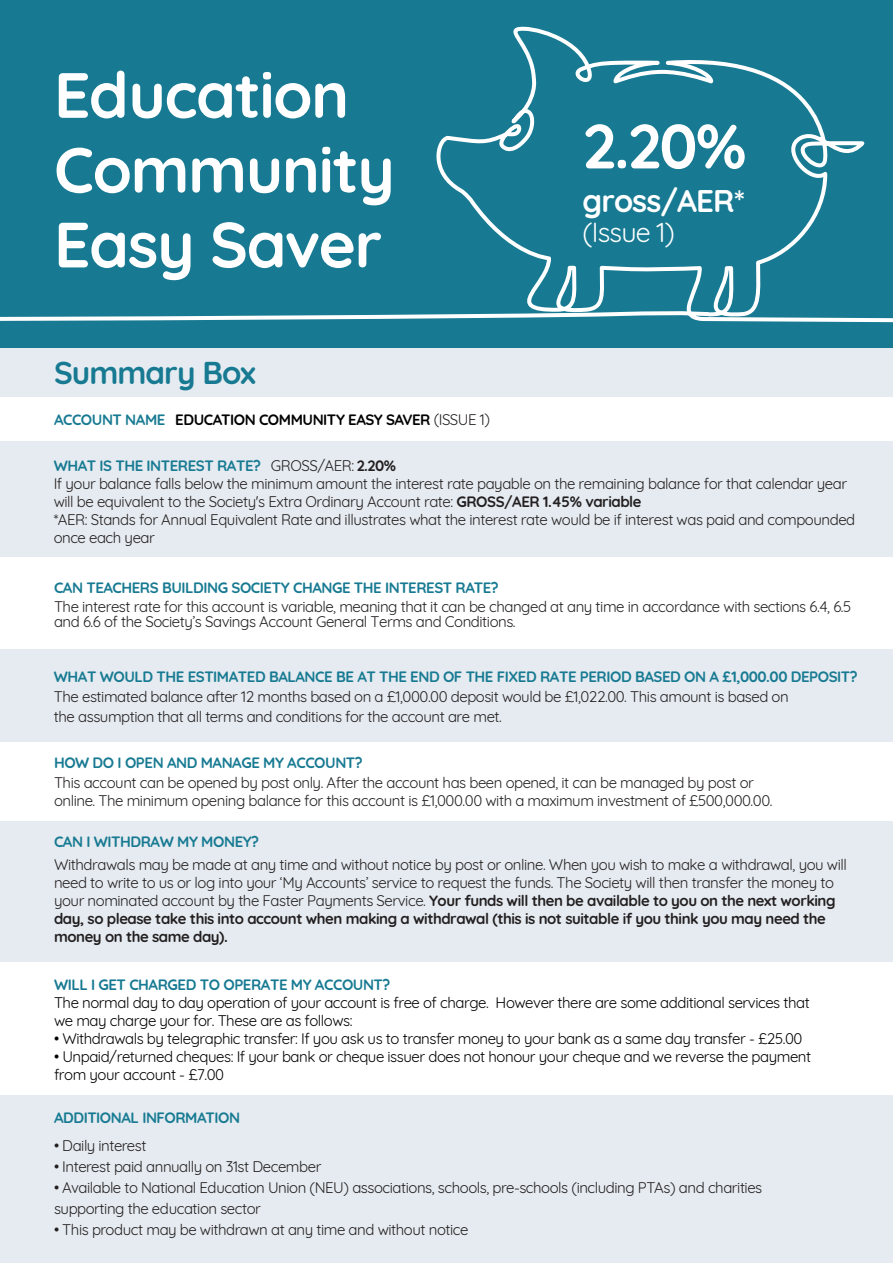
<style>
.page{position:relative;width:893px;height:1263px;background:#fff}
.page>*{position:absolute;margin:0;border:0;box-sizing:border-box;transform-origin:0 0}
.t1{font:700 63.75px "Quicksand";letter-spacing:-.02em;color:#fff}
.t2{font:700 62.25px "Quicksand";color:#fff}
.t3{font:700 31.5px "Quicksand";letter-spacing:-.03em;color:#177a92}
.t4{font:700 31.2px "Quicksand";letter-spacing:-.03em;color:#fff}
.t5{font:26.85px "Quicksand";letter-spacing:-.03em;color:#fff}
.t6{font:15px/18px "Quicksand";letter-spacing:-.03em;color:#231f20}
.t7{font:15px/18px "Quicksand";letter-spacing:-.03em;color:#000}
.t8{font:700 15px/18px "Quicksand";letter-spacing:-.03em;color:#231f20}
.t9{font:700 15px "Quicksand";letter-spacing:-.03em;color:#177a92}
.t10{font:700 15px "Quicksand";letter-spacing:-.03em;color:#000}
.s1{color:#177a92}
.s2{font-weight:400;color:#231f20}
.s3{font-weight:700;color:#177a92}
.s4{font-weight:700}
.s5{font-weight:400}
</style>
<div class="page">
<div style="left:0;top:1095px;width:893px;height:168px;background:#e5ebf0"></div>
<div style="left:0;top:821px;width:893px;height:141px;background:#e5ebf0"></div>
<div style="left:0;top:0;width:893px;height:396px;background:#177a92"></div>
<div style="left:0;top:348px;width:893px;height:48px;background:#e5ebf0"></div>
<div style="left:0;top:441px;width:893px;height:116px;background:#e5ebf0"></div>
<div style="left:0;top:649px;width:893px;height:93px;background:#e5ebf0"></div>
<svg style="left:0;top:26px;width:893px;height:297px"></svg>
<p class="t1" style="left:54px;top:42px;width:297px">Education</p>
<p class="t1" style="left:54px;top:117px;width:342px">Community</p>
<p class="t1" style="left:54px;top:192px;width:330px">Easy Saver</p>
<p class="t3" style="left:54px;top:347px;width:203px">Summary Box</p>
<p class="t10" style="left:54px;top:407px;width:437px"><span class="s1">ACCOUNT NAME</span> EDUCATION COMMUNITY EASY SAVER <span class="s2">(ISSUE 1)</span></p>
<p class="t2" style="left:583px;top:95px;width:165px">2.20%</p>
<p class="t4" style="left:583px;top:175px;width:164px">gross/AER*</p>
<p class="t5" style="left:583px;top:212px;width:94px">(Issue 1)</p>
<p class="t6" style="left:54px;top:455px;width:803px"><span class="s3">WHAT IS THE INTEREST RATE?</span> GROSS/AER: <span class="s4">2.20%<br></span>If your balance falls below the minimum amount the interest rate payable on the remaining balance for that calendar year will be equivalent to the Society's Extra Ordinary Account rate: <span class="s4">GROSS/AER 1.45% variable<br></span>*AER: Stands for Annual Equivalent Rate and illustrates what the interest rate would be if interest was paid and compounded once each year</p>
<p class="t6" style="left:54px;top:577px;width:799px;line-height:18.8px"><span class="s3">CAN TEACHERS BUILDING SOCIETY CHANGE THE INTEREST RATE?<br></span>The interest rate for this account is variable, meaning that it can be changed at any time in accordance with sections 6.4, 6.5</p>
<p class="t6" style="left:54px;top:611px;width:463px">and 6.6 of the Society’s Savings Account General Terms and Conditions.</p>
<p class="t6" style="left:54px;top:666px;width:805px;line-height:19.8px"><span class="s3">WHAT WOULD THE ESTIMATED BALANCE BE AT THE END OF THE FIXED RATE PERIOD BASED ON A £1,000.00 DEPOSIT?<br></span>The estimated balance after 12 months based on a £1,000.00 deposit would be £1,022.00. This amount is based on<br>the assumption that all terms and conditions for the account are met.</p>
<p class="t9" style="left:54px;top:750px;width:310px">HOW DO I OPEN AND MANAGE MY ACCOUNT?</p>
<p class="t6" style="left:54px;top:772px;width:720px">This account can be opened by post only. After the account has been opened, it can be managed by post or online. The minimum opening balance for this account is £1,000.00 with a maximum investment of £500,000.00.</p>
<p class="t6" style="left:54px;top:828px;width:794px;line-height:23.9px"><span class="s3">CAN I WITHDRAW MY MONEY?<br></span>Withdrawals may be made at any time and without notice by post or online. When you wish to make a withdrawal, you will</p>
<p class="t8" style="left:54px;top:873px;width:783px"><span class="s5">need to write to us or log into your ‘My Accounts’ service to request the funds. The Society will then transfer the money to your nominated account by the Faster Payments Service.</span> Your funds will then be available to you on the next working day, so please take this into account when making a withdrawal (this is not suitable if you think you may need the money on the same day).</p>
<p class="t9" style="left:54px;top:973px;width:338px">WILL I GET CHARGED TO OPERATE MY ACCOUNT?</p>
<p class="t7" style="left:54px;top:992px;width:757px">The normal day to day operation of your account is free of charge. However there are some additional services that we may charge your for. These are as follows:</p>
<p class="t7" style="left:54px;top:1028px;width:750px">• Withdrawals by telegraphic transfer: If you ask us to transfer money to your bank as a same day transfer - £25.00</p>
<p class="t7" style="left:54px;top:1046px;width:759px">• Unpaid/returned cheques: If your bank or cheque issuer does not honour your cheque and we reverse the payment from your account - £7.00</p>
<p class="t9" style="left:54px;top:1105px;width:188px">ADDITIONAL INFORMATION</p>
<p class="t6" style="left:54px;top:1135px;width:94px">• Daily interest</p>
<p class="t6" style="left:54px;top:1156px;width:269px">• Interest paid annually on 31st December</p>
<p class="t6" style="left:54px;top:1175px;width:710px;line-height:21px">• Available to National Education Union (NEU) associations, schools, pre-schools (including PTAs) and charities supporting the education sector</p>
<p class="t6" style="left:54px;top:1219px;width:416px">• This product may be withdrawn at any time and without notice</p>
</div>
